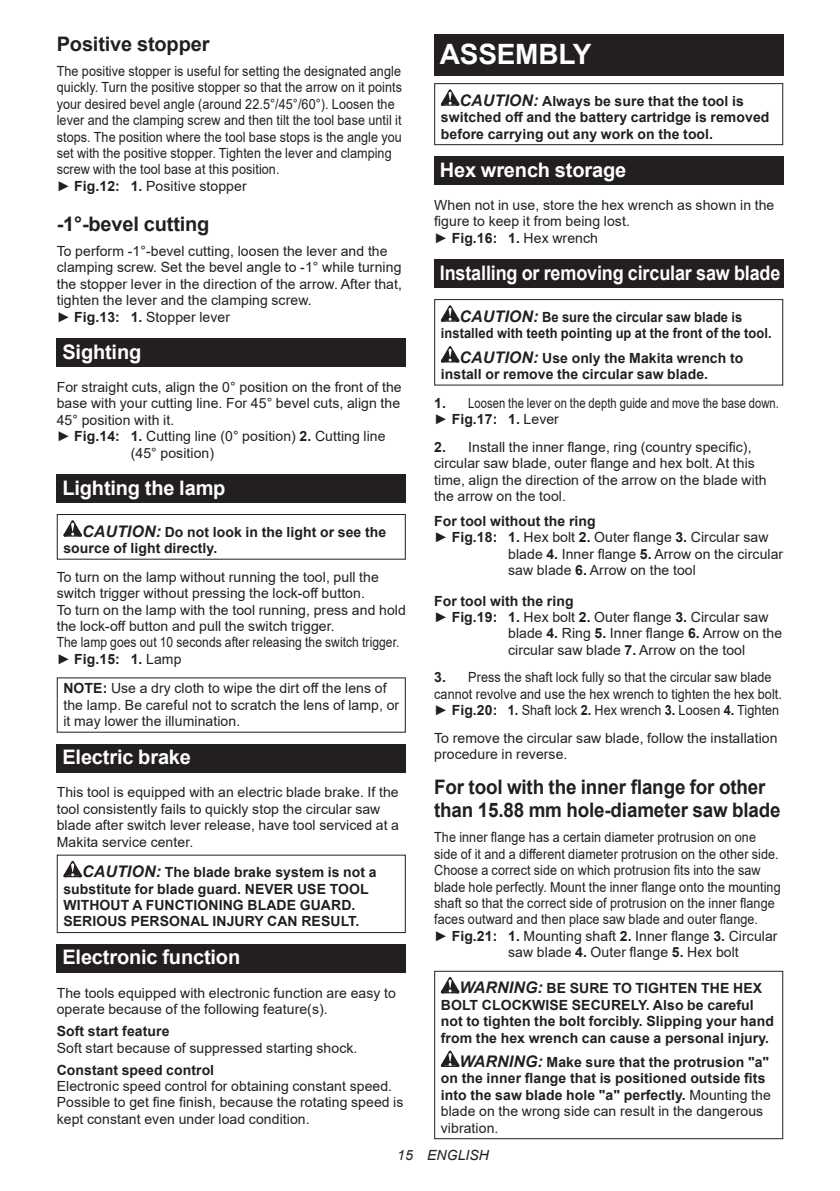
<style>
.page{position:relative;width:840px;height:1191px;background:#fff}
.page>*{position:absolute;margin:0;border:0;box-sizing:border-box;transform-origin:0 0}
.t1{font:700 28px "Arial";letter-spacing:-.01em;color:#fff}
.t2{font:700 20px "Arial";letter-spacing:-.01em;color:#fff}
.t3{font:700 20px/23.4px "Arial";letter-spacing:-.01em;color:#231f20;scale:.94 1}
.t4{font:700 20px "Arial";letter-spacing:-.01em;color:#fff;scale:.9 1}
.t5{font:700 20px "Arial";letter-spacing:-.01em;color:#231f20}
.t6{font:14px/16.4px "Arial";letter-spacing:.005em;color:#231f20}
.t7{font:14px/16.4px "Arial";letter-spacing:.005em;color:#231f20;scale:.9 1}
.t8{font:700 14px/16.4px "Arial";letter-spacing:.005em;color:#231f20}
.t9{font:700 14px/16.4px "Arial";letter-spacing:.005em;color:#231f20;scale:.92 1}
.t10{font:14px/16.4px "Arial";letter-spacing:.005em;color:#231f20;scale:.8 1}
.t11{font:italic 14px "Arial";letter-spacing:.005em;color:#231f20}
.s1{font-weight:700}
.s2{font-style:italic;font-size:16px}
.s3{font-weight:400}
</style>
<div class="page">
<div style="left:57px;top:339px;width:348px;height:28px;background:#231f20"></div>
<div style="left:57px;top:474px;width:348px;height:29px;background:#231f20"></div>
<svg style="left:63px;top:520px;width:19px;height:16px"></svg>
<div style="left:57px;top:514px;width:348px;height:45px;border:1px solid #231f20"></div>
<div style="left:57px;top:744px;width:348px;height:28px;background:#231f20"></div>
<svg style="left:63px;top:861px;width:19px;height:16px"></svg>
<div style="left:57px;top:854px;width:348px;height:79px;border:1px solid #231f20"></div>
<div style="left:57px;top:944px;width:348px;height:29px;background:#231f20"></div>
<div style="left:434px;top:34px;width:348px;height:41px;background:#231f20"></div>
<svg style="left:440px;top:89px;width:19px;height:17px"></svg>
<div style="left:434px;top:83px;width:348px;height:62px;border:1px solid #231f20"></div>
<div style="left:434px;top:156px;width:348px;height:29px;background:#231f20"></div>
<div style="left:434px;top:260px;width:348px;height:28px;background:#231f20"></div>
<svg style="left:440px;top:305px;width:19px;height:17px"></svg>
<svg style="left:440px;top:346px;width:19px;height:16px"></svg>
<div style="left:434px;top:299px;width:348px;height:86px;border:1px solid #231f20"></div>
<svg style="left:440px;top:977px;width:19px;height:16px"></svg>
<svg style="left:440px;top:1050px;width:19px;height:17px"></svg>
<div style="left:434px;top:970px;width:348px;height:169px;border:1px solid #231f20"></div>
<h2 class="t5" style="left:57px;top:30px;width:154px">Positive stopper</h2>
<p class="t7" style="left:57px;top:63px;width:385px">The positive stopper is useful for setting the designated angle quickly. Turn the positive stopper so that the arrow on it points your desired bevel angle (around 22.5°/45°/60°). Loosen the lever and the clamping screw and then tilt the tool base until it stops. The position where the tool base stops is the angle you set with the positive stopper. Tighten the lever and clamping screw with the tool base at this position.<br>► <span class="s1">Fig.12: 1.</span> Positive stopper</p>
<h2 class="t5" style="left:57px;top:210px;width:154px">-1°-bevel cutting</h2>
<p class="t6" style="left:57px;top:243px;width:346px">To perform -1°-bevel cutting, loosen the lever and the clamping screw. Set the bevel angle to -1° while turning the stopper lever in the direction of the arrow. After that, tighten the lever and the clamping screw.<br>► <span class="s1">Fig.13: 1.</span> Stopper lever</p>
<h2 class="t2" style="left:62px;top:337px;width:80px">Sighting</h2>
<p class="t6" style="left:57px;top:379px;width:346px">For straight cuts, align the 0° position on the front of the</p>
<p class="t6" style="left:57px;top:395px;width:345px">base with your cutting line. For 45° bevel cuts, align the</p>
<p class="t6" style="left:57px;top:411px;width:119px">45° position with it.</p>
<p class="t6" style="left:57px;top:428px;width:330px">► <span class="s1">Fig.14: 1.</span> Cutting line (0° position) <span class="s1">2.</span> Cutting line</p>
<p class="t6" style="left:131px;top:444px;width:85px">(45° position)</p>
<h2 class="t2" style="left:62px;top:473px;width:164px">Lighting the lamp</h2>
<p class="t8" style="left:63px;top:523px;width:324px;text-indent:19px"><span class="s2">CAUTION:</span> Do not look in the light or see the source of light directly.</p>
<p class="t6" style="left:57px;top:568px;width:350px">To turn on the lamp without running the tool, pull the switch trigger without pressing the lock-off button.<br>To turn on the lamp with the tool running, press and hold the lock-off button and pull the switch trigger.<br>The lamp goes out 10 seconds after releasing the switch trigger. ► <span class="s1">Fig.15: 1.</span> Lamp</p>
<p class="t6" style="left:63px;top:680px;width:337px"><span class="s1">NOTE:</span> Use a dry cloth to wipe the dirt off the lens of the lamp. Be careful not to scratch the lens of lamp, or it may lower the illumination.</p>
<h2 class="t2" style="left:62px;top:743px;width:130px">Electric brake</h2>
<p class="t6" style="left:57px;top:784px;width:343px">This tool is equipped with an electric blade brake. If the tool consistently fails to quickly stop the circular saw blade after switch lever release, have tool serviced at a Makita service center.</p>
<p class="t8" style="left:63px;top:864px;width:314px;text-indent:19px"><span class="s2">CAUTION:</span> The blade brake system is not a substitute for blade guard. NEVER USE TOOL WITHOUT A FUNCTIONING BLADE GUARD.<br>SERIOUS PERSONAL INJURY CAN RESULT.</p>
<h2 class="t2" style="left:62px;top:943px;width:179px">Electronic function</h2>
<p class="t6" style="left:57px;top:984px;width:340px">The tools equipped with electronic function are easy to operate because of the following feature(s).</p>
<p class="t8" style="left:57px;top:1023px;width:114px">Soft start feature</p>
<p class="t6" style="left:57px;top:1039px;width:302px">Soft start because of suppressed starting shock.</p>
<p class="t8" style="left:57px;top:1061px;width:159px">Constant speed control</p>
<p class="t6" style="left:57px;top:1077px;width:348px">Electronic speed control for obtaining constant speed.<br>Possible to get fine finish, because the rotating speed is kept constant even under load condition.</p>
<h1 class="t1" style="left:439px;top:34px;width:153px">ASSEMBLY</h1>
<p class="t8" style="left:440px;top:93px;width:330px;text-indent:19px"><span class="s2">CAUTION:</span> Always be sure that the tool is switched off and the battery cartridge is removed before carrying out any work on the tool.</p>
<h2 class="t2" style="left:439px;top:155px;width:188px">Hex wrench storage</h2>
<p class="t6" style="left:434px;top:197px;width:341px">When not in use, store the hex wrench as shown in the figure to keep it from being lost.<br>► <span class="s1">Fig.16: 1.</span> Hex wrench</p>
<h2 class="t4" style="left:439px;top:258px;width:380px">Installing or removing circular saw blade</h2>
<p class="t9" style="left:440px;top:309px;width:361px;text-indent:19px"><span class="s2">CAUTION:</span> Be sure the circular saw blade is installed with teeth pointing up at the front of the tool.</p>
<p class="t8" style="left:440px;top:349px;width:304px;text-indent:19px"><span class="s2">CAUTION:</span> Use only the Makita wrench to install or remove the circular saw blade.</p>
<p class="t10" style="left:434px;top:394px;width:432px"><span class="s1">1.</span> Loosen the lever on the depth guide and move the base down. ► <span class="s1">Fig.17: 1.</span> Lever</p>
<p class="t6" style="left:434px;top:438px;width:334px"><span class="s1">2.</span> Install the inner flange, ring (country specific), circular saw blade, outer flange and hex bolt. At this time, align the direction of the arrow on the blade with the arrow on the tool.</p>
<p class="t8" style="left:434px;top:513px;width:163px">For tool without the ring</p>
<p class="t6" style="left:434px;top:529px;width:335px">► <span class="s1">Fig.18: 1.</span> Hex bolt <span class="s1">2.</span> Outer flange <span class="s1">3.</span> Circular saw</p>
<p class="t6" style="left:508px;top:545px;width:276px">blade <span class="s1">4.</span> Inner flange <span class="s1">5.</span> Arrow on the circular</p>
<p class="t6" style="left:508px;top:562px;width:189px">saw blade <span class="s1">6.</span> Arrow on the tool</p>
<p class="t8" style="left:434px;top:592px;width:141px">For tool with the ring</p>
<p class="t6" style="left:434px;top:608px;width:335px">► <span class="s1">Fig.19: 1.</span> Hex bolt <span class="s1">2.</span> Outer flange <span class="s1">3.</span> Circular saw</p>
<p class="t6" style="left:508px;top:625px;width:275px">blade <span class="s1">4.</span> Ring <span class="s1">5.</span> Inner flange <span class="s1">6.</span> Arrow on the</p>
<p class="t6" style="left:508px;top:641px;width:238px">circular saw blade <span class="s1">7.</span> Arrow on the tool</p>
<p class="t7" style="left:434px;top:669px;width:388px"><span class="s1">3.</span> Press the shaft lock fully so that the circular saw blade cannot revolve and use the hex wrench to tighten the hex bolt. ► <span class="s1">Fig.20: 1.</span> Shaft lock <span class="s1">2.</span> Hex wrench <span class="s1">3.</span> Loosen <span class="s1">4.</span> Tighten</p>
<p class="t6" style="left:434px;top:729px;width:345px">To remove the circular saw blade, follow the installation procedure in reverse.</p>
<h2 class="t3" style="left:434px;top:775px;width:370px">For tool with the inner flange for other than 15.88 mm hole-diameter saw blade</h2>
<p class="t7" style="left:434px;top:829px;width:359px">The inner flange has a certain diameter protrusion on one</p>
<p class="t7" style="left:434px;top:845px;width:384px">side of it and a different diameter protrusion on the other side.</p>
<p class="t7" style="left:434px;top:862px;width:364px">Choose a correct side on which protrusion fits into the saw</p>
<p class="t7" style="left:434px;top:878px;width:386px">blade hole perfectly. Mount the inner flange onto the mounting</p>
<p class="t7" style="left:434px;top:894px;width:380px">shaft so that the correct side of protrusion on the inner flange</p>
<p class="t7" style="left:434px;top:911px;width:361px">faces outward and then place saw blade and outer flange.</p>
<p class="t6" style="left:434px;top:927px;width:345px">► <span class="s1">Fig.21: 1.</span> Mounting shaft <span class="s1">2.</span> Inner flange <span class="s1">3.</span> Circular</p>
<p class="t6" style="left:508px;top:944px;width:232px">saw blade <span class="s1">4.</span> Outer flange <span class="s1">5.</span> Hex bolt</p>
<p class="t8" style="left:440px;top:980px;width:334px;text-indent:19px"><span class="s2">WARNING:</span> BE SURE TO TIGHTEN THE HEX BOLT CLOCKWISE SECURELY. Also be careful not to tighten the bolt forcibly. Slipping your hand from the hex wrench can cause a personal injury.</p>
<p class="t8" style="left:440px;top:1054px;width:331px;text-indent:19px"><span class="s2">WARNING:</span> Make sure that the protrusion "a" on the inner flange that is positioned outside fits into the saw blade hole "a" perfectly. <span class="s3">Mounting the blade on the wrong side can result in the dangerous vibration.</span></p>
<p class="t11" style="left:397px;top:1146px;width:93px">15 ENGLISH</p>
</div>
